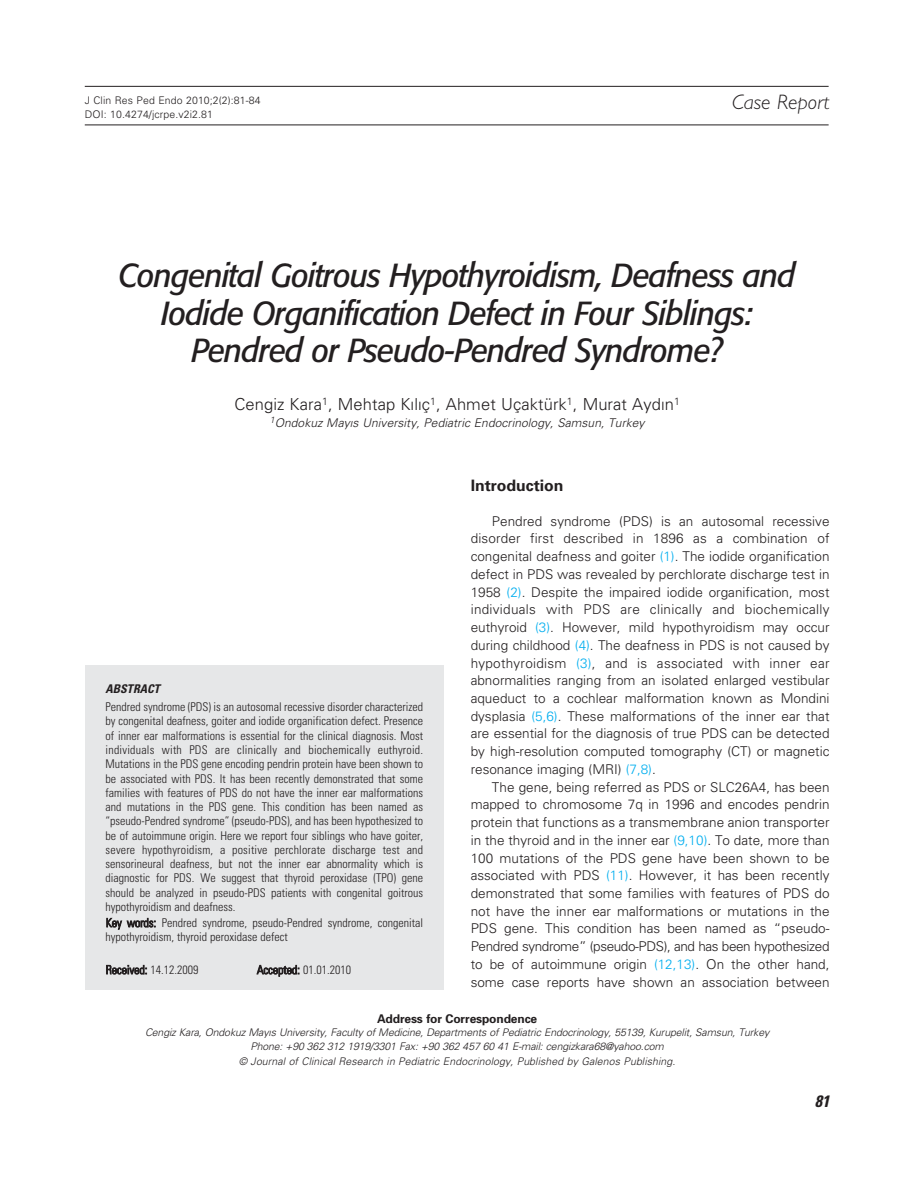
<style>
.page{position:relative;width:915px;height:1191px;background:#fff}
.page>*{position:absolute;margin:0;border:0;box-sizing:border-box;transform-origin:0 0}
.t1{font:italic 33px/37.5px "Formata";letter-spacing:-.03em;color:#231f20;text-align:center;scale:.95 1}
.t2{font:italic 300 21px "Gill Sans";color:#231f20}
.t3{font:300 16.5px "Univers";letter-spacing:.005em;color:#231f20}
.t4{font:italic 700 condensed 16.5px "Univers";color:#231f20}
.t5{font:700 15.75px "Univers";color:#231f20}
.t6{font:300 13.5px/17.7px "Univers";color:#231f20;text-align:justify}
.t7{font:300 condensed 12px/14.2px "Univers";color:#231f20;text-align:justify}
.t8{font:italic 300 12px "Univers";letter-spacing:.005em;color:#231f20}
.t9{font:700 12px "Univers";letter-spacing:-.01em;color:#231f20}
.t10{font:italic 700 condensed 12px "Univers";color:#231f20}
.t11{font:italic 300 10.5px/13.5px "Univers";letter-spacing:-.01em;color:#231f20;text-align:center}
.t12{font:italic 300 10.5px "Univers";letter-spacing:.01em;color:#231f20}
.t13{font:300 10.5px/13.5px "Univers";letter-spacing:.01em;color:#231f20}
.s1{color:#00aeef}
</style>
<div class="page">
<hr style="left:85px;top:124px;width:743px;height:1px;background:#231f20">
<div style="left:85px;top:665px;width:358px;height:324px;background:#e6e7e8"></div>
<hr style="left:85px;top:86px;width:743px;height:1px;background:#231f20">
<p class="t13" style="left:85px;top:95px;width:177px">J Clin Res Ped Endo 2010;2(2):81-84<br>DOI: 10.4274/jcrpe.v2i2.81</p>
<h2 class="t2" style="left:732px;top:95px;width:99px">Case Report</h2>
<h1 class="t1" style="left:118px;top:259px;width:714px">Congenital Goitrous Hypothyroidism, Deafness and<br>Iodide Organification Defect in Four Siblings:<br>Pendred or Pseudo-Pendred Syndrome?</h1>
<p class="t3" style="left:234px;top:398px;width:447px">Cengiz Kara<sup>1</sup>, Mehtap K›l›ç<sup>1</sup>, Ahmet Uçaktürk<sup>1</sup>, Murat Ayd›n<sup>1</sup></p>
<p class="t8" style="left:269px;top:419px;width:376px"><sup>1</sup>Ondokuz May›s University, Pediatric Endocrinology, Samsun, Turkey</p>
<p class="t10" style="left:106px;top:684px;width:56px">ABSTRACT</p>
<p class="t7" style="left:106px;top:701px;width:319px">Pendred syndrome (PDS) is an autosomal recessive disorder characterized by congenital deafness, goiter and iodide organification defect. Presence of inner ear malformations is essential for the clinical diagnosis. Most individuals with PDS are clinically and biochemically euthyroid.<br>Mutations in the PDS gene encoding pendrin protein have been shown to be associated with PDS. It has been recently demonstrated that some families with features of PDS do not have the inner ear malformations and mutations in the PDS gene. This condition has been named as “pseudo-Pendred syndrome” (pseudo-PDS), and has been hypothesized to be of autoimmune origin. Here we report four siblings who have goiter, severe hypothyroidism, a positive perchlorate discharge test and sensorineural deafness, but not the inner ear abnormality which is diagnostic for PDS. We suggest that thyroid peroxidase (TPO) gene should be analyzed in pseudo-PDS patients with congenital goitrous hypothyroidism and deafness.</p>
<p class="t7" style="left:106px;top:917px;width:319px">Key words: Pendred syndrome, pseudo-Pendred syndrome, congenital hypothyroidism, thyroid peroxidase defect</p>
<p class="t7" style="left:106px;top:964px;width:94px">Received: 14.12.2009</p>
<p class="t7" style="left:257px;top:964px;width:95px">Accepted: 01.01.2010</p>
<p class="t5" style="left:470px;top:479px;width:94px">Introduction</p>
<p class="t6" style="left:470px;top:513px;width:360px;text-indent:21px">Pendred syndrome (PDS) is an autosomal recessive disorder first described in 1896 as a combination of congenital deafness and goiter <span class="s1">(1)</span>. The iodide organification defect in PDS was revealed by perchlorate discharge test in 1958 <span class="s1">(2)</span>. Despite the impaired iodide organification, most individuals with PDS are clinically and biochemically euthyroid <span class="s1">(3)</span>. However, mild hypothyroidism may occur during childhood <span class="s1">(4)</span>. The deafness in PDS is not caused by hypothyroidism <span class="s1">(3)</span>, and is associated with inner ear abnormalities ranging from an isolated enlarged vestibular aqueduct to a cochlear malformation known as Mondini dysplasia <span class="s1">(5,6)</span>. These malformations of the inner ear that are essential for the diagnosis of true PDS can be detected by high-resolution computed tomography (CT) or magnetic resonance imaging (MRI) <span class="s1">(7,8)</span>.</p>
<p class="t6" style="left:470px;top:779px;width:360px;text-indent:21px">The gene, being referred as PDS or SLC26A4, has been mapped to chromosome 7q in 1996 and encodes pendrin protein that functions as a transmembrane anion transporter in the thyroid and in the inner ear <span class="s1">(9,10)</span>. To date, more than 100 mutations of the PDS gene have been shown to be associated with PDS <span class="s1">(11)</span>. However, it has been recently demonstrated that some families with features of PDS do not have the inner ear malformations or mutations in the PDS gene. This condition has been named as “pseudo-Pendred syndrome” (pseudo-PDS), and has been hypothesized to be of autoimmune origin <span class="s1">(12,13)</span>. On the other hand, some case reports have shown an association between</p>
<p class="t9" style="left:377px;top:1013px;width:161px">Address for Correspondence</p>
<p class="t11" style="left:145px;top:1026px;width:625px">Cengiz Kara, Ondokuz May›s University, Faculty of Medicine, Departments of Pediatric Endocrinology, 55139, Kurupelit, Samsun, Turkey<br>Phone: +90 362 312 1919/3301 Fax: +90 362 457 60 41 E-mail: cengizkara68@yahoo.com</p>
<p class="t12" style="left:239px;top:1057px;width:438px">© Journal of Clinical Research in Pediatric Endocrinology, Published by Galenos Publishing.</p>
<p class="t4" style="left:814px;top:1095px;width:19px">81</p>
</div>
